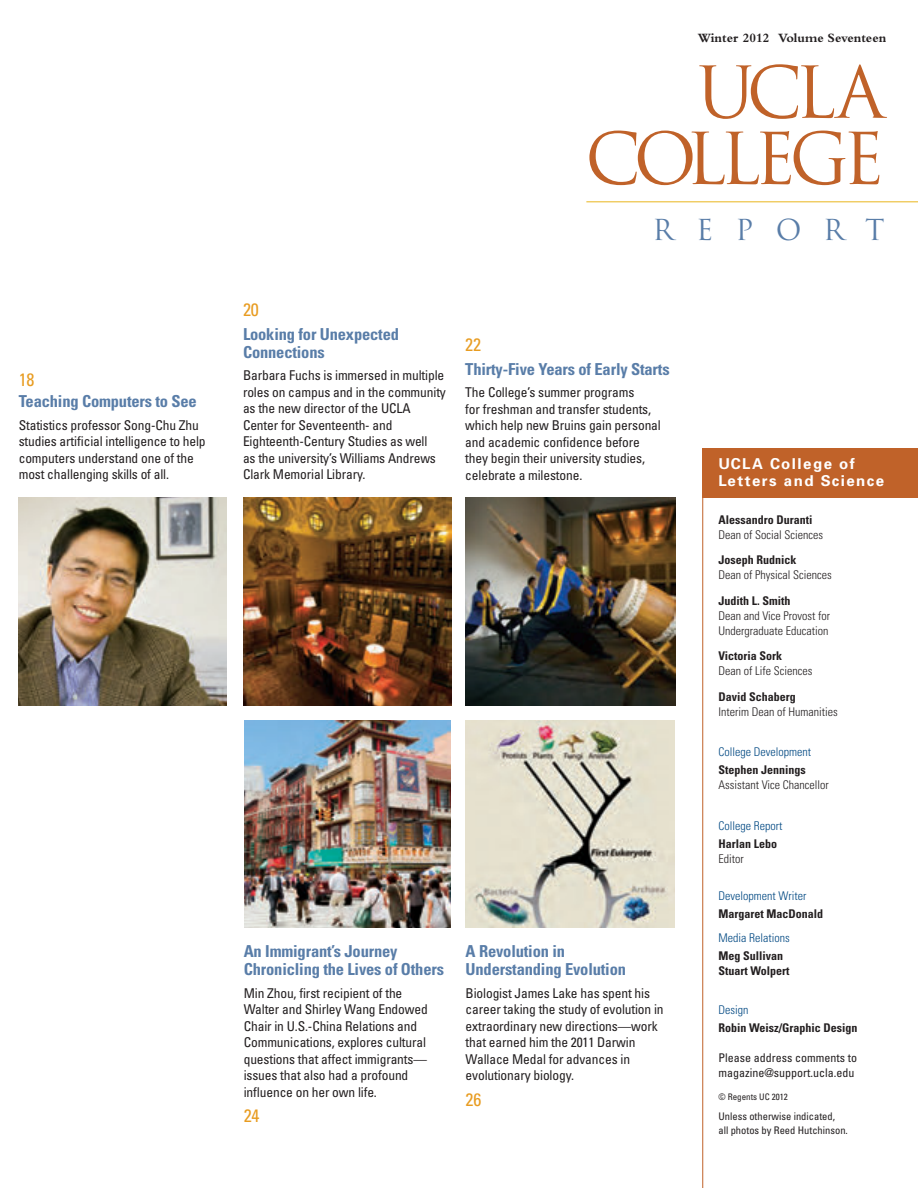
<style>
.page{position:relative;width:918px;height:1188px;background:#fff}
.page>*{position:absolute;margin:0;border:0;box-sizing:border-box;transform-origin:0 0}
.t1{font:69.6px/66.3px "Trajan";letter-spacing:-.1em;color:#c06229;text-align:right}
.t2{font:28.2px "Trajan";letter-spacing:.79em;color:#597da8}
.t3{font:condensed 18px "Univers";letter-spacing:-.01em;color:#e89c21}
.t4{font:700 condensed 16.5px/18px "Univers";letter-spacing:-.01em;color:#597da8}
.t5{font:700 15px/16.5px "Univers";letter-spacing:.1em;color:#fff}
.t6{font:condensed 13.5px/16.5px "Univers";letter-spacing:-.01em;color:#231f20}
.t7{font:700 13.2px "Bembo MT Std";color:#231f20}
.t8{font:700 condensed 12px/15px "Univers";color:#231f20}
.t9{font:300 condensed 12px/15px "Univers";color:#231f20}
.t10{font:300 condensed 12px "Univers";color:#014882}
.t11{font:condensed 12px/15px "Univers";color:#231f20}
.t12{font:condensed 10.5px/13.5px "Univers";color:#231f20}
.t13{font:condensed 9px "Univers";color:#231f20}
</style>
<div class="page">
<div style="left:702px;top:448px;width:216px;height:50px;background:#c06229"></div>
<hr style="left:586px;top:201px;width:332px;height:1px;background:#e9b61e">
<img style="left:466px;top:498px;width:209px;height:208px">
<img style="left:244px;top:720px;width:207px;height:207px">
<img style="left:18px;top:498px;width:208px;height:207px">
<img style="left:466px;top:720px;width:209px;height:208px">
<img style="left:244px;top:498px;width:207px;height:208px">
<hr style="left:702px;top:448px;width:1px;height:740px;background:#c06229">
<h3 class="t3" style="left:19px;top:369px;width:17px">18</h3>
<p class="t4" style="left:19px;top:392px;width:180px">Teaching Computers to See</p>
<p class="t6" style="left:19px;top:417px;width:188px">Statistics professor Song-Chu Zhu studies artificial intelligence to help computers understand one of the most challenging skills of all.</p>
<p class="t7" style="left:698px;top:31px;width:190px">Winter 2012 Volume Seventeen</p>
<h1 class="t1" style="left:585px;top:60px;width:301px">UCLA<br>COLLEGE</h1>
<h2 class="t2" style="left:653px;top:213px;width:233px">REPORT</h2>
<h3 class="t3" style="left:243px;top:298px;width:17px">20</h3>
<p class="t4" style="left:243px;top:325px;width:158px">Looking for Unexpected<br>Connections</p>
<p class="t6" style="left:243px;top:367px;width:204px">Barbara Fuchs is immersed in multiple roles on campus and in the community as the new director of the UCLA<br>Center for Seventeenth- and<br>Eighteenth-Century Studies as well<br>as the university’s Williams Andrews<br>Clark Memorial Library.</p>
<h3 class="t3" style="left:465px;top:333px;width:17px">22</h3>
<p class="t4" style="left:465px;top:360px;width:206px">Thirty-Five Years of Early Starts</p>
<p class="t6" style="left:465px;top:384px;width:197px">The College’s summer programs<br>for freshman and transfer students, which help new Bruins gain personal and academic confidence before they begin their university studies, celebrate a milestone.</p>
<p class="t4" style="left:244px;top:942px;width:202px">An Immigrant’s Journey<br>Chronicling the Lives of Others</p>
<p class="t6" style="left:244px;top:985px;width:186px">Min Zhou, first recipient of the<br>Walter and Shirley Wang Endowed<br>Chair in U.S.-China Relations and<br>Communications, explores cultural questions that affect immigrants— issues that also had a profound influence on her own life.</p>
<h3 class="t3" style="left:244px;top:1105px;width:17px">24</h3>
<p class="t4" style="left:466px;top:942px;width:162px">A Revolution in<br>Understanding Evolution</p>
<p class="t6" style="left:466px;top:985px;width:200px">Biologist James Lake has spent his career taking the study of evolution in extraordinary new directions—work that earned him the 2011 Darwin<br>Wallace Medal for advances in evolutionary biology.</p>
<h3 class="t3" style="left:466px;top:1088px;width:17px">26</h3>
<p class="t5" style="left:718px;top:455px;width:167px">UCLA College of<br>Letters and Science</p>
<p class="t8" style="left:718px;top:512px;width:95px">Alessandro Duranti</p>
<p class="t9" style="left:718px;top:527px;width:106px">Dean of Social Sciences</p>
<p class="t8" style="left:718px;top:552px;width:79px">Joseph Rudnick</p>
<p class="t9" style="left:718px;top:567px;width:115px">Dean of Physical Sciences</p>
<p class="t8" style="left:718px;top:593px;width:73px">Judith L. Smith</p>
<p class="t9" style="left:718px;top:608px;width:113px">Dean and Vice Provost for<br>Undergraduate Education</p>
<p class="t8" style="left:718px;top:648px;width:65px">Victoria Sork</p>
<p class="t9" style="left:718px;top:663px;width:95px">Dean of Life Sciences</p>
<p class="t8" style="left:718px;top:689px;width:79px">David Schaberg</p>
<p class="t9" style="left:718px;top:704px;width:121px">Interim Dean of Humanities</p>
<p class="t10" style="left:718px;top:745px;width:94px">College Development</p>
<p class="t8" style="left:718px;top:762px;width:89px">Stephen Jennings</p>
<p class="t9" style="left:718px;top:777px;width:112px">Assistant Vice Chancellor</p>
<p class="t10" style="left:718px;top:818px;width:65px">College Report</p>
<p class="t8" style="left:718px;top:836px;width:60px">Harlan Lebo</p>
<p class="t9" style="left:718px;top:851px;width:27px">Editor</p>
<p class="t10" style="left:718px;top:889px;width:89px">Development Writer</p>
<p class="t8" style="left:718px;top:906px;width:106px">Margaret MacDonald</p>
<p class="t10" style="left:718px;top:931px;width:73px">Media Relations</p>
<p class="t8" style="left:718px;top:948px;width:73px">Meg Sullivan<br>Stuart Wolpert</p>
<p class="t10" style="left:718px;top:1003px;width:31px">Design</p>
<p class="t8" style="left:718px;top:1020px;width:141px">Robin Weisz/Graphic Design</p>
<p class="t11" style="left:718px;top:1050px;width:140px">Please address comments to magazine@support.ucla.edu</p>
<p class="t13" style="left:718px;top:1091px;width:71px">© Regents UC 2012</p>
<p class="t12" style="left:718px;top:1110px;width:131px">Unless otherwise indicated,<br>all photos by Reed Hutchinson.</p>
</div>
